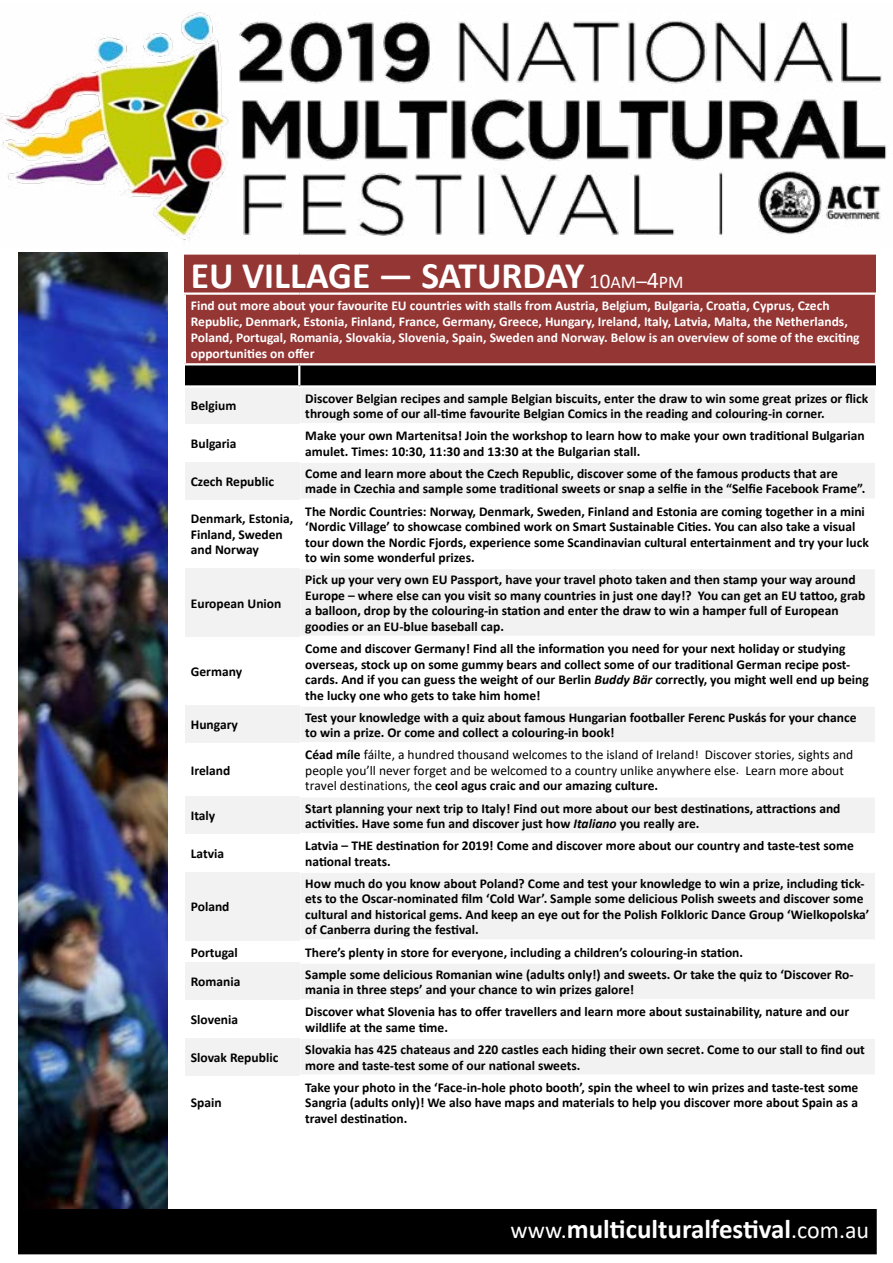
<style>
.page{position:relative;width:893px;height:1263px;background:#fff}
.page>*{position:absolute;margin:0;border:0;box-sizing:border-box;transform-origin:0 0}
.t1{font:700 37.5px "Calibri";color:#fff}
.t2{font:700 27px "Calibri";color:#fff}
.t3{font:700 13.5px/15.6px "Calibri";color:#000}
.t4{font:700 13.5px/16.2px "Calibri";color:#fff}
.t5{font:13.5px/15.6px "Calibri";color:#000}
.s1{font-weight:400;font-size:21px}
.s2{font-weight:400;font-size:18px}
.s3{font-weight:400;font-size:24px}
.s4{font-style:italic}
.s5{font-weight:700}
</style>
<div class="page">
<img style="left:0;top:12px;width:887px;height:228px">
<img style="left:18px;top:252px;width:150px;height:957px">
<div style="left:19px;top:1210px;width:857px;height:43px;background:#000"></div>
<div style="left:18px;top:1209px;width:859px;height:45px;border:2px solid #000"></div>
<div style="left:185px;top:294px;width:691px;height:70px;background:#943634"></div>
<div style="left:299px;top:386px;width:577px;height:38px;background:#f2f2f2"></div>
<div style="left:299px;top:462px;width:577px;height:37px;background:#f2f2f2"></div>
<div style="left:299px;top:568px;width:577px;height:69px;background:#f2f2f2"></div>
<div style="left:299px;top:705px;width:577px;height:38px;background:#f2f2f2"></div>
<div style="left:299px;top:796px;width:577px;height:38px;background:#f2f2f2"></div>
<div style="left:299px;top:872px;width:577px;height:68px;background:#f2f2f2"></div>
<div style="left:299px;top:962px;width:577px;height:38px;background:#f2f2f2"></div>
<div style="left:299px;top:1038px;width:577px;height:37px;background:#f2f2f2"></div>
<hr style="left:299px;top:1074px;width:578px;height:3px;background:#fff">
<hr style="left:299px;top:1037px;width:578px;height:2px;background:#fff">
<hr style="left:299px;top:999px;width:578px;height:2px;background:#fff">
<hr style="left:299px;top:961px;width:578px;height:3px;background:#fff">
<hr style="left:299px;top:939px;width:578px;height:2px;background:#fff">
<hr style="left:299px;top:870px;width:578px;height:3px;background:#fff">
<hr style="left:299px;top:833px;width:578px;height:2px;background:#fff">
<hr style="left:299px;top:795px;width:578px;height:2px;background:#fff">
<hr style="left:299px;top:742px;width:578px;height:2px;background:#fff">
<hr style="left:299px;top:704px;width:578px;height:3px;background:#fff">
<hr style="left:299px;top:636px;width:578px;height:2px;background:#fff">
<hr style="left:299px;top:567px;width:578px;height:2px;background:#fff">
<hr style="left:299px;top:498px;width:578px;height:3px;background:#fff">
<hr style="left:299px;top:461px;width:578px;height:2px;background:#fff">
<hr style="left:299px;top:423px;width:578px;height:2px;background:#fff">
<hr style="left:298px;top:388px;width:2px;height:35px;background:#fff">
<hr style="left:298px;top:463px;width:2px;height:35px;background:#fff">
<hr style="left:298px;top:569px;width:2px;height:67px;background:#fff">
<hr style="left:298px;top:707px;width:2px;height:35px;background:#fff">
<hr style="left:298px;top:797px;width:2px;height:36px;background:#fff">
<hr style="left:298px;top:873px;width:2px;height:66px;background:#fff">
<hr style="left:298px;top:964px;width:2px;height:35px;background:#fff">
<hr style="left:298px;top:1039px;width:2px;height:35px;background:#fff">
<hr style="left:875px;top:295px;width:2px;height:68px;background:#fff">
<hr style="left:875px;top:388px;width:2px;height:35px;background:#fff">
<hr style="left:875px;top:463px;width:2px;height:35px;background:#fff">
<hr style="left:875px;top:569px;width:2px;height:67px;background:#fff">
<hr style="left:875px;top:707px;width:2px;height:35px;background:#fff">
<hr style="left:875px;top:797px;width:2px;height:36px;background:#fff">
<hr style="left:875px;top:873px;width:2px;height:66px;background:#fff">
<hr style="left:875px;top:964px;width:2px;height:35px;background:#fff">
<hr style="left:875px;top:1039px;width:2px;height:35px;background:#fff">
<hr style="left:184px;top:295px;width:2px;height:68px;background:#fff">
<div style="left:185px;top:1038px;width:114px;height:37px;background:#f2f2f2"></div>
<div style="left:185px;top:962px;width:114px;height:38px;background:#f2f2f2"></div>
<div style="left:185px;top:872px;width:114px;height:68px;background:#f2f2f2"></div>
<div style="left:185px;top:796px;width:114px;height:38px;background:#f2f2f2"></div>
<div style="left:185px;top:705px;width:114px;height:38px;background:#f2f2f2"></div>
<div style="left:185px;top:568px;width:114px;height:69px;background:#f2f2f2"></div>
<div style="left:185px;top:462px;width:114px;height:37px;background:#f2f2f2"></div>
<div style="left:185px;top:386px;width:114px;height:38px;background:#f2f2f2"></div>
<div style="left:185px;top:253px;width:691px;height:41px;background:#943634"></div>
<hr style="left:184px;top:252px;width:115px;height:3px;background:#fff">
<hr style="left:299px;top:252px;width:578px;height:3px;background:#fff">
<hr style="left:184px;top:292px;width:115px;height:3px;background:#fff">
<hr style="left:299px;top:292px;width:578px;height:3px;background:#fff">
<div style="left:185px;top:364px;width:114px;height:22px;background:#000"></div>
<div style="left:299px;top:364px;width:577px;height:22px;background:#000"></div>
<hr style="left:184px;top:363px;width:115px;height:2px;background:#fff">
<hr style="left:299px;top:363px;width:578px;height:2px;background:#fff">
<hr style="left:298px;top:365px;width:2px;height:20px;background:#fff">
<hr style="left:184px;top:385px;width:115px;height:3px;background:#fff">
<hr style="left:299px;top:385px;width:578px;height:3px;background:#fff">
<p class="t1" style="left:191px;top:249px;width:494px">EU VILLAGE — SATURDAY <span class="s1">10</span><span class="s2">AM</span><span class="s1">–</span><span class="s3">4</span><span class="s2">PM</span></p>
<p class="t4" style="left:191px;top:297px;width:670px">Find out more about your favourite EU countries with stalls from Austria, Belgium, Bulgaria, Croatia, Cyprus, Czech Republic, Denmark, Estonia, Finland, France, Germany, Greece, Hungary, Ireland, Italy, Latvia, Malta, the Netherlands, Poland, Portugal, Romania, Slovakia, Slovenia, Spain, Sweden and Norway. Below is an overview of some of the exciting opportunities on offer</p>
<h5 class="t3" style="left:191px;top:398px;width:47px">Belgium</h5>
<h5 class="t3" style="left:191px;top:436px;width:47px">Bulgaria</h5>
<p class="t3" style="left:191px;top:473px;width:85px">Czech Republic</p>
<p class="t3" style="left:191px;top:511px;width:104px">Denmark, Estonia,</p>
<p class="t3" style="left:191px;top:526px;width:94px">Finland, Sweden</p>
<p class="t3" style="left:191px;top:542px;width:69px">and Norway</p>
<p class="t3" style="left:191px;top:595px;width:92px">European Union</p>
<h5 class="t3" style="left:191px;top:664px;width:53px">Germany</h5>
<p class="t3" style="left:191px;top:717px;width:49px">Hungary</p>
<h5 class="t3" style="left:191px;top:762px;width:41px">Ireland</h5>
<p class="t3" style="left:191px;top:808px;width:26px">Italy</p>
<p class="t3" style="left:191px;top:845px;width:35px">Latvia</p>
<p class="t3" style="left:191px;top:899px;width:40px">Poland</p>
<p class="t3" style="left:191px;top:944px;width:49px">Portugal</p>
<p class="t3" style="left:191px;top:974px;width:51px">Romania</p>
<p class="t3" style="left:191px;top:1012px;width:49px">Slovenia</p>
<p class="t3" style="left:191px;top:1049px;width:89px">Slovak Republic</p>
<p class="t3" style="left:191px;top:1095px;width:32px">Spain</p>
<p class="t3" style="left:305px;top:390px;width:565px">Discover Belgian recipes and sample Belgian biscuits, enter the draw to win some great prizes or flick through some of our all-time favourite Belgian Comics in the reading and colouring-in corner.</p>
<p class="t3" style="left:305px;top:428px;width:561px">Make your own Martenitsa! Join the workshop to learn how to make your own traditional Bulgarian amulet. Times: 10:30, 11:30 and 13:30 at the Bulgarian stall.</p>
<p class="t3" style="left:305px;top:465px;width:562px">Come and learn more about the Czech Republic, discover some of the famous products that are made in Czechia and sample some traditional sweets or snap a selfie in the “Selfie Facebook Frame”.</p>
<p class="t3" style="left:305px;top:503px;width:565px">The Nordic Countries: Norway, Denmark, Sweden, Finland and Estonia are coming together in a mini ‘Nordic Village’ to showcase combined work on Smart Sustainable Cities. You can also take a visual tour down the Nordic Fjords, experience some Scandinavian cultural entertainment and try your luck to win some wonderful prizes.</p>
<p class="t3" style="left:305px;top:572px;width:562px">Pick up your very own EU Passport, have your travel photo taken and then stamp your way around Europe – where else can you visit so many countries in just one day!? You can get an EU tattoo, grab a balloon, drop by the colouring-in station and enter the draw to win a hamper full of European goodies or an EU-blue baseball cap.</p>
<p class="t3" style="left:305px;top:641px;width:565px">Come and discover Germany! Find all the information you need for your next holiday or studying overseas, stock up on some gummy bears and collect some of our traditional German recipe post&shy;cards. And if you can guess the weight of our Berlin <span class="s4">Buddy Bär</span> correctly, you might well end up being the lucky one who gets to take him home!</p>
<p class="t3" style="left:305px;top:709px;width:553px">Test your knowledge with a quiz about famous Hungarian footballer Ferenc Puskás for your chance to win a prize. Or come and collect a colouring-in book!</p>
<p class="t5" style="left:305px;top:747px;width:549px"><span class="s5">Céad míle</span> fáilte, a hundred thousand welcomes to the island of Ireland! Discover stories, sights and people you’ll never forget and be welcomed to a country unlike anywhere else. Learn more about travel destinations, the <span class="s5">ceol agus craic and our amazing culture.</span></p>
<p class="t3" style="left:305px;top:800px;width:537px">Start planning your next trip to Italy! Find out more about our best destinations, attractions and activities. Have some fun and discover just how <span class="s4">Italiano</span> you really are.</p>
<p class="t3" style="left:305px;top:838px;width:550px">Latvia – THE destination for 2019! Come and discover more about our country and taste-test some national treats.</p>
<p class="t3" style="left:305px;top:875px;width:566px">How much do you know about Poland? Come and test your knowledge to win a prize, including tick&shy;ets to the Oscar-nominated film ‘Cold War’. Sample some delicious Polish sweets and discover some cultural and historical gems. And keep an eye out for the Polish Folkloric Dance Group ‘Wielkopolska’ of Canberra during the festival.</p>
<p class="t3" style="left:305px;top:944px;width:439px">There’s plenty in store for everyone, including a children’s colouring-in station.</p>
<p class="t3" style="left:305px;top:966px;width:550px">Sample some delicious Romanian wine (adults only!) and sweets. Or take the quiz to ‘Discover Ro&shy;mania in three steps’ and your chance to win prizes galore!</p>
<p class="t3" style="left:305px;top:1004px;width:545px">Discover what Slovenia has to offer travellers and learn more about sustainability, nature and our wildlife at the same time.</p>
<p class="t3" style="left:305px;top:1041px;width:561px">Slovakia has 425 chateaus and 220 castles each hiding their own secret. Come to our stall to find out more and taste-test some of our national sweets.</p>
<p class="t3" style="left:305px;top:1079px;width:555px;text-align:justify">Take your photo in the ‘Face-in-hole photo booth’, spin the wheel to win prizes and taste-test some Sangria (adults only)! We also have maps and materials to help you discover more about Spain as a travel destination.</p>
<h2 class="t2" style="left:511px;top:1210px;width:360px"><span class="s3">www.</span>multiculturalfestival<span class="s3">.com.au</span></h2>
</div>
